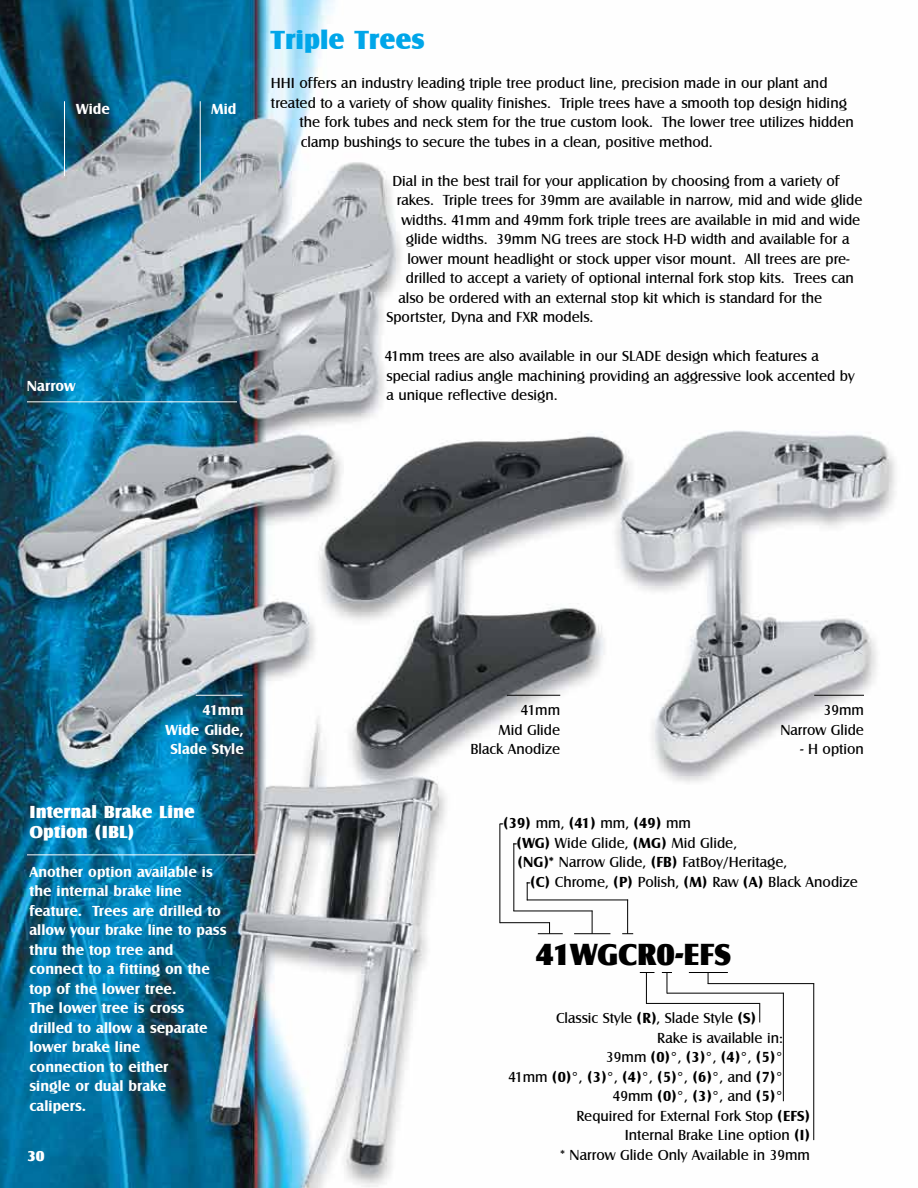
<style>
.page{position:relative;width:918px;height:1188px;background:#fff}
.page>*{position:absolute;margin:0;border:0;box-sizing:border-box;transform-origin:0 0}
.t1{font:31.5px "Castle T Ultr";color:#000}
.t2{font:27px "Castle T Ultr";color:#00a6e9}
.t3{font:18px/19.5px "Castle T Ultr";color:#fff}
.t4{font:15px/19.5px "Castle T";color:#000;text-align:right}
.t5{font:700 15px/19.5px "Castle T";color:#fff}
.t6{font:700 15px "Castle T";color:#000}
.t7{font:15px "Castle T Ultr";color:#fff}
.s1{font-weight:400}
.s2{font-weight:700}
</style>
<div class="page">
<img style="left:0;top:0;width:895px;height:1188px">
<hr style="left:574px;top:933px;width:36px;height:1px;background:#000">
<hr style="left:500px;top:824px;width:1px;height:99px;background:#000">
<svg style="left:538px;top:922px;width:25px;height:12px"></svg>
<hr style="left:500px;top:922px;width:50px;height:1px;background:#000">
<hr style="left:513px;top:843px;width:1px;height:68px;background:#000">
<svg style="left:592px;top:912px;width:1px;height:22px"></svg>
<hr style="left:513px;top:911px;width:80px;height:1px;background:#000">
<svg style="left:527px;top:882px;width:1px;height:18px"></svg>
<hr style="left:627px;top:900px;width:1px;height:34px;background:#000">
<hr style="left:527px;top:900px;width:101px;height:1px;background:#000">
<svg style="left:640px;top:972px;width:14px;height:1px"></svg>
<hr style="left:689px;top:972px;width:39px;height:1px;background:#000">
<hr style="left:646px;top:973px;width:1px;height:31px;background:#000">
<svg style="left:759px;top:1004px;width:1px;height:19px"></svg>
<hr style="left:646px;top:1003px;width:114px;height:1px;background:#000">
<svg style="left:662px;top:972px;width:10px;height:22px"></svg>
<hr style="left:783px;top:993px;width:1px;height:108px;background:#000">
<hr style="left:667px;top:993px;width:117px;height:1px;background:#000">
<hr style="left:813px;top:984px;width:1px;height:156px;background:#000">
<hr style="left:708px;top:983px;width:106px;height:1px;background:#000">
<hr style="left:814px;top:695px;width:50px;height:1px;background:#000">
<hr style="left:507px;top:695px;width:53px;height:1px;background:#000">
<hr style="left:196px;top:695px;width:47px;height:1px;background:#fff">
<hr style="left:27px;top:401px;width:210px;height:1px;background:#fff">
<hr style="left:64px;top:101px;width:1px;height:75px;background:#fff">
<hr style="left:200px;top:101px;width:1px;height:84px;background:#fff">
<hr style="left:27px;top:854px;width:228px;height:1px;background:#fff">
<p class="t5" style="left:76px;top:99px;width:35px">Wide</p>
<p class="t5" style="left:211px;top:99px;width:27px">Mid</p>
<p class="t5" style="left:27px;top:377px;width:50px">Narrow</p>
<h2 class="t2" style="left:271px;top:24px;width:155px">Triple Trees</h2>
<p class="t4" style="left:271px;top:74px;width:558px">HHI offers an industry leading triple tree product line, precision made in our plant and</p>
<p class="t4" style="left:271px;top:93px;width:577px">treated to a variety of show quality finishes. Triple trees have a smooth top design hiding</p>
<p class="t4" style="left:299px;top:113px;width:556px">the fork tubes and neck stem for the true custom look. The lower tree utilizes hidden</p>
<p class="t4" style="left:301px;top:132px;width:413px">clamp bushings to secure the tubes in a clean, positive method.</p>
<p class="t4" style="left:392px;top:171px;width:449px">Dial in the best trail for your application by choosing from a variety of</p>
<p class="t4" style="left:397px;top:191px;width:467px">rakes. Triple trees for 39mm are available in narrow, mid and wide glide</p>
<p class="t4" style="left:401px;top:210px;width:460px">widths. 41mm and 49mm fork triple trees are available in mid and wide</p>
<p class="t4" style="left:406px;top:230px;width:445px">glide widths. 39mm NG trees are stock H-D width and available for a</p>
<p class="t4" style="left:407px;top:249px;width:444px">lower mount headlight or stock upper visor mount. All trees are pre-</p>
<p class="t4" style="left:406px;top:269px;width:449px">drilled to accept a variety of optional internal fork stop kits. Trees can</p>
<p class="t4" style="left:398px;top:288px;width:425px">also be ordered with an external stop kit which is standard for the</p>
<p class="t4" style="left:386px;top:308px;width:209px">Sportster, Dyna and FXR models.</p>
<p class="t4" style="left:385px;top:347px;width:471px;text-align:left">41mm trees are also available in our SLADE design which features a special radius angle machining providing an aggressive look accented by a unique reflective design.</p>
<p class="t5" style="left:165px;top:701px;width:80px;text-align:right">41mm<br>Wide Glide,<br>Slade Style</p>
<p class="t3" style="left:30px;top:802px;width:167px">Internal Brake Line<br>Option (IBL)</p>
<p class="t5" style="left:30px;top:862px;width:198px">Another option available is the internal brake line feature. Trees are drilled to allow your brake line to pass thru the top tree and connect to a fitting on the top of the lower tree.<br>The lower tree is cross drilled to allow a separate lower brake line<br>connection to either<br>single or dual brake calipers.</p>
<p class="t4" style="left:470px;top:701px;width:91px">41mm<br>Mid Glide<br>Black Anodize</p>
<p class="t4" style="left:780px;top:701px;width:85px">39mm<br>Narrow Glide</p>
<p class="t4" style="left:800px;top:740px;width:65px">- H option</p>
<p class="t6" style="left:500px;top:815px;width:193px"><span class="s1">-</span>(39) <span class="s1">mm,</span> (41) <span class="s1">mm,</span> (49) <span class="s1">mm</span></p>
<p class="t4" style="left:513px;top:833px;width:225px">-<span class="s2">(WG)</span> Wide Glide, <span class="s2">(MG)</span> Mid Glide,</p>
<p class="t4" style="left:518px;top:853px;width:271px"><span class="s2">(NG)*</span> Narrow Glide, <span class="s2">(FB)</span> FatBoy/Heritage,</p>
<p class="t4" style="left:527px;top:872px;width:333px">-<span class="s2">(C)</span> Chrome, <span class="s2">(P)</span> Polish, <span class="s2">(M)</span> Raw <span class="s2">(A)</span> Black Anodize</p>
<h1 class="t1" style="left:536px;top:936px;width:197px">41WGCR0-EFS</h1>
<p class="t4" style="left:556px;top:1009px;width:201px">Classic Style <span class="s2">(R)</span>, Slade Style <span class="s2">(S)</span></p>
<p class="t4" style="left:657px;top:1028px;width:127px">Rake is available in:</p>
<p class="t6" style="left:606px;top:1049px;width:178px"><span class="s1">39mm</span> (0)<span class="s1">°,</span> (3)<span class="s1">°,</span> (4)<span class="s1">°,</span> (5)<span class="s1">°</span></p>
<p class="t4" style="left:508px;top:1067px;width:276px">41mm <span class="s2">(0)</span>°, <span class="s2">(3)</span>°, <span class="s2">(4)</span>°, <span class="s2">(5)</span>°, <span class="s2">(6)</span>°, and <span class="s2">(7)</span>°</p>
<p class="t4" style="left:613px;top:1087px;width:172px">49mm <span class="s2">(0)</span>°, <span class="s2">(3)</span>°, and <span class="s2">(5)</span>°</p>
<p class="t4" style="left:576px;top:1106px;width:235px">Required for External Fork Stop <span class="s2">(EFS)</span></p>
<p class="t4" style="left:625px;top:1126px;width:187px">Internal Brake Line option <span class="s2">(I)</span></p>
<p class="t7" style="left:27px;top:1147px;width:19px">30</p>
<p class="t4" style="left:560px;top:1145px;width:251px">* Narrow Glide Only Available in 39mm</p>
</div>
